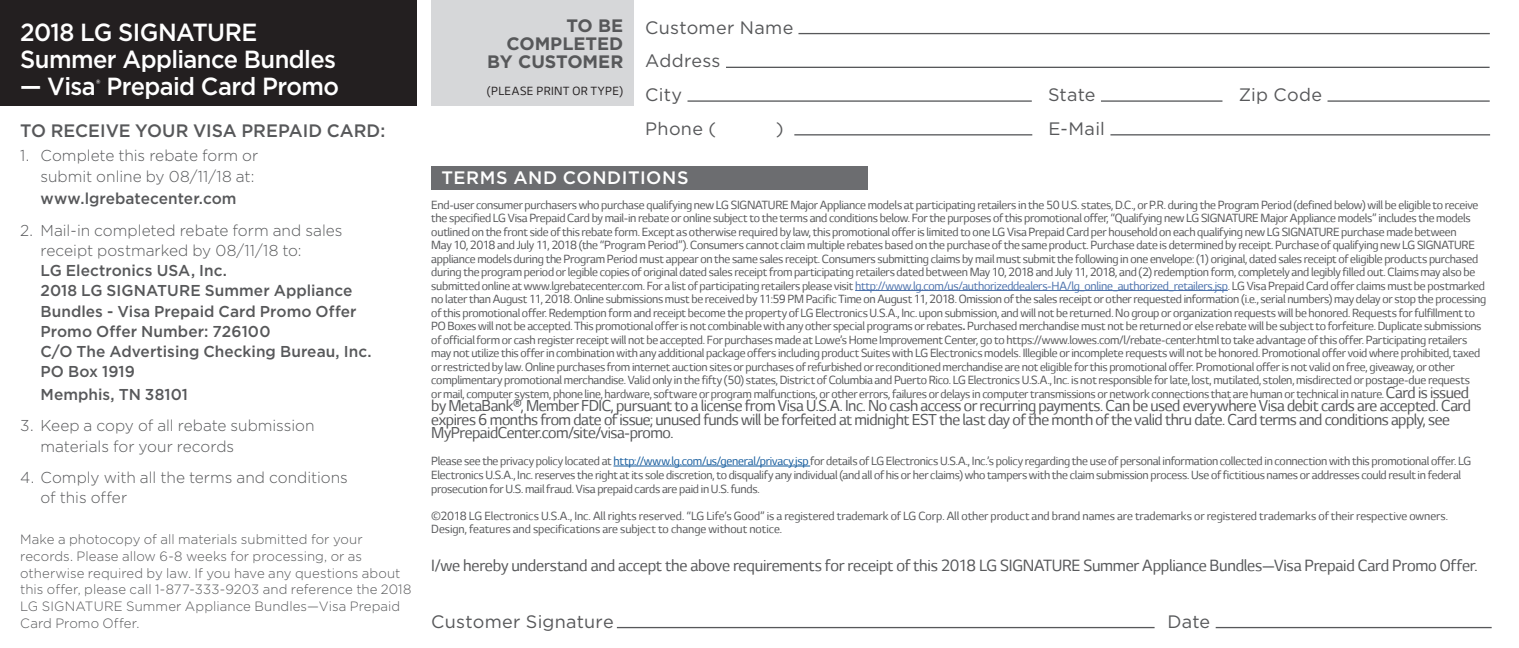
<style>
.page{position:relative;width:1519px;height:648px;background:#fff}
.page>*{position:absolute;margin:0;border:0;box-sizing:border-box;transform-origin:0 0}
.t1{font:500 24.75px/27px "Gotham";letter-spacing:-.025em;color:#fff;scale:.96 1}
.Basic{font:18.45px "LG Smart";letter-spacing:-.015em;color:#57585a}
.Basic-2{font:18px/13.5px "LG Smart";letter-spacing:-.025em;color:#57585a}
.t2{font:18px "Gotham";letter-spacing:.015em;color:#57585a}
.t3{font:500 18px "Gotham";color:#57585a}
.Basic-3{font:700 18px/18px "Gotham";color:#57585a;text-align:right}
.Basic-4{font:500 18px "Gotham";letter-spacing:.035em;color:#fff}
.t4{font:300 15.75px/20.2px "Gotham";color:#57585a;text-align:right}
.t5{font:500 15.75px/20.2px "Gotham";letter-spacing:.005em;color:#57585a}
.Basic-5{font:13.5px/13.5px "LG Smart";letter-spacing:-.02em;color:#57585a}
.t6{font:300 13.5px/16.9px "Gotham";letter-spacing:.005em;color:#57585a}
.Basic-6{font:13.5px "LG Smart";letter-spacing:.03em;color:#231f20}
.s1{color:#4d72ac}
.s2{font-weight:700}
.s3{font-size:18px}
.s4{color:#175d9e}
</style>
<div class="page">
<hr style="left:855px;top:290px;width:373px;height:1px;background:#4d72ac">
<hr style="left:613px;top:466px;width:197px;height:1px;background:#175d9e">
<hr style="left:617px;top:627px;width:537px;height:1px;background:#57585a">
<hr style="left:1215px;top:627px;width:276px;height:1px;background:#57585a">
<hr style="left:798px;top:33px;width:692px;height:1px;background:#57585a">
<hr style="left:726px;top:67px;width:763px;height:1px;background:#57585a">
<hr style="left:687px;top:100px;width:345px;height:2px;background:#57585a">
<hr style="left:1101px;top:100px;width:121px;height:2px;background:#57585a">
<hr style="left:1327px;top:100px;width:162px;height:2px;background:#57585a">
<hr style="left:794px;top:134px;width:238px;height:1px;background:#57585a">
<hr style="left:1110px;top:134px;width:380px;height:1px;background:#57585a">
<div style="left:0;top:0;width:417px;height:105px;background:#231f20"></div>
<div style="left:431px;top:167px;width:437px;height:23px;background:#6c6d70"></div>
<div style="left:431px;top:0;width:202px;height:105px;background:#d6d7d9"></div>
<p class="t1" style="left:20px;top:19px;width:330px">2018 LG SIGNATURE<br>Summer Appliance Bundles</p>
<p class="t1" style="left:20px;top:73px;width:334px">— Visa<sup>®</sup> Prepaid Card Promo</p>
<p class="t3" style="left:20px;top:118px;width:367px">TO RECEIVE YOUR VISA PREPAID CARD:</p>
<p class="t4" style="left:20px;top:145px;width:240px">1. Complete this rebate form or submit online by 08/11/18 at:</p>
<p class="t5" style="left:40px;top:188px;width:198px">www.lgrebatecenter.com</p>
<p class="t4" style="left:41px;top:219px;width:304px;text-align:left;text-indent:-20px">2. Mail-in completed rebate form and sales receipt postmarked by 08/11/18 to:</p>
<p class="t5" style="left:40px;top:260px;width:188px">LG Electronics USA, Inc.</p>
<p class="t5" style="left:41px;top:280px;width:318px">2018 LG SIGNATURE Summer Appliance<br>Bundles - Visa Prepaid Card Promo Offer</p>
<p class="t5" style="left:41px;top:321px;width:232px">Promo Offer Number: 726100</p>
<p class="t5" style="left:41px;top:341px;width:333px">C/O The Advertising Checking Bureau, Inc.</p>
<p class="t5" style="left:41px;top:361px;width:96px">PO Box 1919</p>
<p class="t5" style="left:41px;top:384px;width:149px">Memphis, TN 38101</p>
<p class="t4" style="left:20px;top:415px;width:296px">3. Keep a copy of all rebate submission</p>
<p class="t4" style="left:41px;top:435px;width:195px">materials for your records</p>
<p class="t4" style="left:20px;top:467px;width:329px">4. Comply with all the terms and conditions</p>
<p class="t4" style="left:41px;top:487px;width:88px">of this offer</p>
<p class="t6" style="left:20px;top:530px;width:393px">Make a photocopy of all materials submitted for your records. Please allow 6-8 weeks for processing, or as otherwise required by law. If you have any questions about this offer, please call 1-877-333-9203 and reference the 2018<br>LG SIGNATURE Summer Appliance Bundles—Visa Prepaid Card Promo Offer.</p>
<p class="Basic-3" style="left:487px;top:17px;width:138px">TO BE<br>COMPLETED<br>BY CUSTOMER</p>
<p class="Basic-6" style="left:487px;top:84px;width:138px">(PLEASE PRINT OR TYPE)</p>
<p class="t2" style="left:645px;top:16px;width:150px">Customer Name</p>
<p class="t2" style="left:645px;top:49px;width:77px">Address</p>
<p class="t2" style="left:645px;top:83px;width:38px">City</p>
<p class="t2" style="left:1048px;top:83px;width:49px">State</p>
<p class="t2" style="left:1238px;top:83px;width:85px">Zip Code</p>
<p class="t2" style="left:645px;top:117px;width:72px">Phone (</p>
<p class="t2" style="left:776px;top:117px;width:9px">)</p>
<p class="t2" style="left:1048px;top:117px;width:58px">E-Mail</p>
<p class="Basic-4" style="left:441px;top:166px;width:249px">TERMS AND CONDITIONS</p>
<p class="Basic-5" style="left:431px;top:198px;width:1056px">End-user consumer purchasers who purchase qualifying new LG SIGNATURE Major Appliance models at participating retailers in the 50 U.S. states, D.C., or P.R. during the Program Period (defined below) will be eligible to receive the specified LG Visa Prepaid Card by mail-in rebate or online subject to the terms and conditions below. For the purposes of this promotional offer, “Qualifying new LG SIGNATURE Major Appliance models” includes the models outlined on the front side of this rebate form. Except as otherwise required by law, this promotional offer is limited to one LG Visa Prepaid Card per household on each qualifying new LG SIGNATURE purchase made between<br>May 10, 2018 and July 11, 2018 (the “Program Period”). Consumers cannot claim multiple rebates based on the purchase of the same product. Purchase date is determined by receipt. Purchase of qualifying new LG SIGNATURE appliance models during the Program Period must appear on the same sales receipt. Consumers submitting claims by mail must submit the following in one envelope: (1) original, dated sales receipt of eligible products purchased during the program period or legible copies of original dated sales receipt from participating retailers dated between May 10, 2018 and July 11, 2018, and (2) redemption form, completely and legibly filled out. Claims may also be submitted online at www.lgrebatecenter.com. For a list of participating retailers please visit <span class="s1">http://www.lg.com/us/authorizeddealers-HA/lg_online_authorized_retailers.jsp</span>. LG Visa Prepaid Card offer claims must be postmarked no later than August 11, 2018. Online submissions must be received by 11:59 PM Pacific Time on August 11, 2018. Omission of the sales receipt or other requested information (i.e., serial numbers) may delay or stop the processing of this promotional offer. Redemption form and receipt become the property of LG Electronics U.S.A., Inc. upon submission, and will not be returned. No group or organization requests will be honored. Requests for fulfillment to PO Boxes will not be accepted. This promotional offer is not combinable with any other special programs or rebates<span class="s2">.</span> Purchased merchandise must not be returned or else rebate will be subject to forfeiture. Duplicate submissions of official form or cash register receipt will not be accepted. For purchases made at Lowe’s Home Improvement Center, go to https://www.lowes.com/l/rebate-center.html to take advantage of this offer. Participating retailers may not utilize this offer in combination with any additional package offers including product Suites with LG Electronics models. Illegible or incomplete requests will not be honored. Promotional offer void where prohibited, taxed or restricted by law. Online purchases from internet auction sites or purchases of refurbished or reconditioned merchandise are not eligible for this promotional offer. Promotional offer is not valid on free, giveaway, or other complimentary promotional merchandise. Valid only in the fifty (50) states, District of Columbia and Puerto Rico. LG Electronics U.S.A., Inc. is not responsible for late, lost, mutilated, stolen, misdirected or postage-due requests<br>or mail, computer system, phone line, hardware, software or program malfunctions, or other errors, failures or delays in computer transmissions or network connections that are human or technical in nature. <span class="s3">Card is issued</span></p>
<p class="Basic-2" style="left:431px;top:399px;width:1041px">by MetaBank®, Member FDIC, pursuant to a license from Visa U.S.A. Inc. No cash access or recurring payments. Can be used everywhere Visa debit cards are accepted. Card expires 6 months from date of issue; unused funds will be forfeited at midnight EST the last day of the month of the valid thru date. Card terms and conditions apply, see<br>MyPrepaidCenter.com/site/visa-promo.</p>
<p class="Basic-5" style="left:431px;top:454px;width:1041px">Please see the privacy policy located at <span class="s4">http://www.lg.com/us/general/privacy.jsp</span> for details of LG Electronics U.S.A., Inc.’s policy regarding the use of personal information collected in connection with this promotional offer. LG<br>Electronics U.S.A., Inc. reserves the right at its sole discretion, to disqualify any individual (and all of his or her claims) who tampers with the claim submission process. Use of fictitious names or addresses could result in federal prosecution for U.S. mail fraud. Visa prepaid cards are paid in U.S. funds.</p>
<p class="Basic-5" style="left:431px;top:509px;width:1018px">©2018 LG Electronics U.S.A., Inc. All rights reserved. “LG Life’s Good” is a registered trademark of LG Corp. All other product and brand names are trademarks or registered trademarks of their respective owners.<br>Design, features and specifications are subject to change without notice.</p>
<p class="Basic" style="left:431px;top:556px;width:1048px">I/we hereby understand and accept the above requirements for receipt of this 2018 LG SIGNATURE Summer Appliance Bundles—Visa Prepaid Card Promo Offer.</p>
<p class="t2" style="left:431px;top:610px;width:184px">Customer Signature</p>
<p class="t2" style="left:1167px;top:610px;width:44px">Date</p>
</div>
